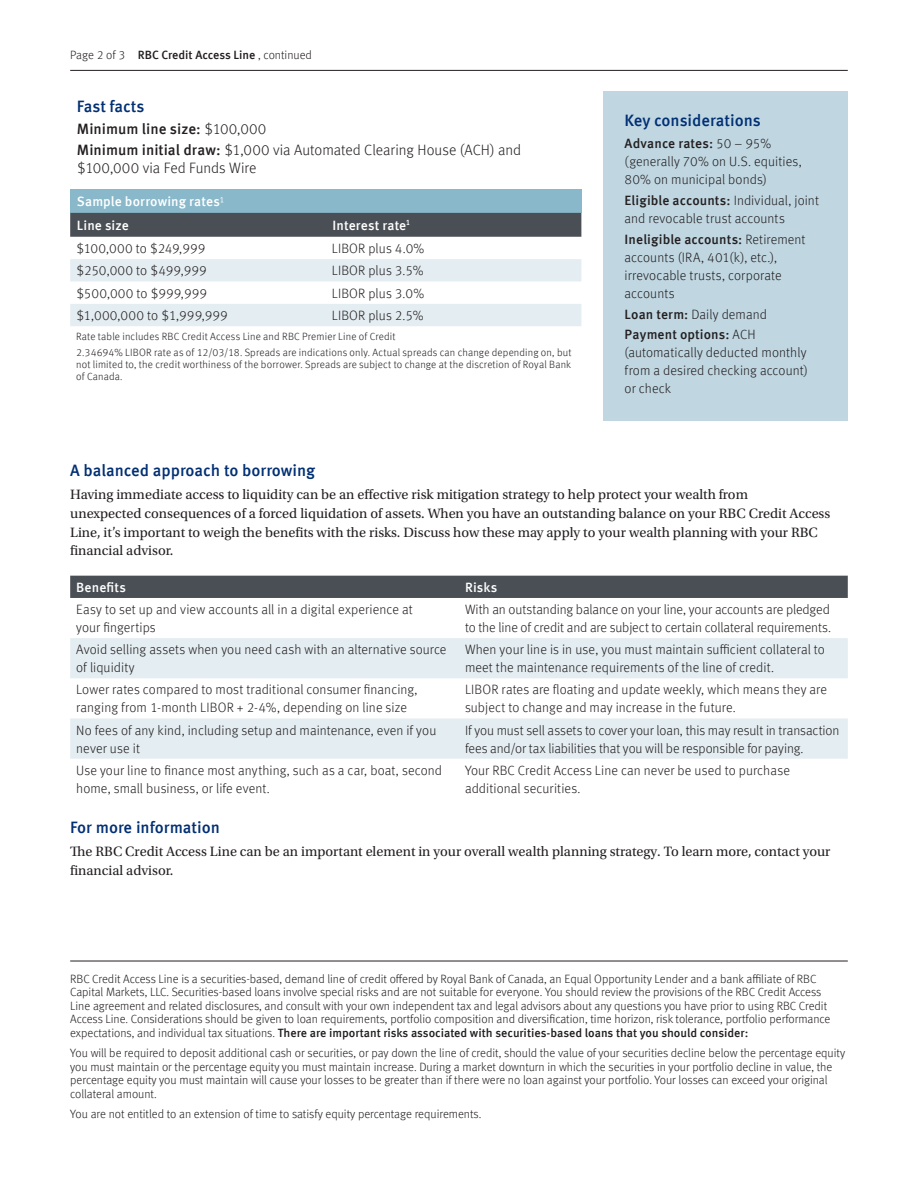
<style>
.page{position:relative;width:918px;height:1188px;background:#fff}
.page>*{position:absolute;margin:0;border:0;box-sizing:border-box;transform-origin:0 0}
.Text_Headline{font:500 16.5px "Meta Offc";color:#002f73}
.T_G_C_List{font:300 15px/18px "Meta Offc";letter-spacing:.005em;color:#231f20}
.T_G_C_List-2{font:500 15px "Meta Offc";color:#231f20}
.Body_copy{font:14.25px/18.8px "Utopia Std";color:#231f20}
.Table_Graph_Chart_te{font:300 13.5px/18px "Meta Offc";letter-spacing:.005em;color:#231f20}
.T_G_C_List-3{font:300 13.5px/18px "Meta Offc";letter-spacing:.005em;color:#231f20}
.Table_Header{font:500 13.5px "Meta Offc";letter-spacing:.01em;color:#fff}
.Disclosure_w__rule{font:300 12px/13.5px "Meta Offc";color:#231f20}
.Disclosure_w_out_rul{font:300 12px/13.5px "Meta Offc";color:#231f20}
.t1{font:500 12px "Meta Offc";color:#231f20}
.T_G_C_List-4{font:300 10.5px/12px "Meta Offc";letter-spacing:.015em;color:#231f20;text-align:justify}
.s1{font-weight:300}
.s2{font-weight:500}
</style>
<div class="page">
<hr style="left:70px;top:70px;width:778px;height:1px;background:#231f20">
<div style="left:70px;top:189px;width:511px;height:24px;background:#89b8ca"></div>
<div style="left:70px;top:213px;width:511px;height:24px;background:#4a4f55"></div>
<svg style="left:70px;top:259px;width:511px;height:67px"></svg>
<div style="left:603px;top:92px;width:245px;height:329px;background:#c0d7e2"></div>
<div style="left:70px;top:576px;width:778px;height:22px;background:#4a4f55"></div>
<svg style="left:70px;top:638px;width:778px;height:121px;fill:#e4edf2"></svg>
<hr style="left:70px;top:961px;width:778px;height:1px;background:#231f20">
<p class="t1" style="left:70px;top:48px;width:243px"><span class="s1">Page 2 of 3</span> RBC Credit Access Line <span class="s1">, continued</span></p>
<p class="Text_Headline" style="left:77px;top:96px;width:69px">Fast facts</p>
<p class="T_G_C_List-2" style="left:77px;top:120px;width:191px">Minimum line size: <span class="s1">$100,000</span></p>
<p class="T_G_C_List" style="left:77px;top:141px;width:446px"><span class="s2">Minimum initial draw:</span> $1,000 via Automated Clearing House (ACH) and $100,000 via Fed Funds Wire</p>
<p class="Table_Header" style="left:77px;top:194px;width:148px">Sample borrowing rates<span class="s1">¹</span></p>
<p class="Table_Header" style="left:77px;top:217px;width:53px">Line size</p>
<p class="Table_Header" style="left:333px;top:217px;width:79px">Interest rate<sup>1</sup></p>
<p class="T_G_C_List-3" style="left:76px;top:240px;width:131px">$100,000 to $249,999</p>
<p class="T_G_C_List-3" style="left:332px;top:240px;width:94px">LIBOR plus 4.0%</p>
<p class="T_G_C_List-3" style="left:76px;top:262px;width:132px">$250,000 to $499,999</p>
<p class="T_G_C_List-3" style="left:332px;top:262px;width:93px">LIBOR plus 3.5%</p>
<p class="T_G_C_List-3" style="left:76px;top:284px;width:132px">$500,000 to $999,999</p>
<p class="T_G_C_List-3" style="left:332px;top:284px;width:94px">LIBOR plus 3.0%</p>
<p class="T_G_C_List-3" style="left:76px;top:307px;width:153px">$1,000,000 to $1,999,999</p>
<p class="T_G_C_List-3" style="left:332px;top:307px;width:93px">LIBOR plus 2.5%</p>
<p class="T_G_C_List-4" style="left:76px;top:331px;width:321px">Rate table includes RBC Credit Access Line and RBC Premier Line of Credit</p>
<p class="T_G_C_List-4" style="left:76px;top:346px;width:497px">2.34694% LIBOR rate as of 12/03/18. Spreads are indications only. Actual spreads can change depending on, but not limited to, the credit worthiness of the borrower. Spreads are subject to change at the discretion of Royal Bank of Canada.</p>
<p class="Text_Headline" style="left:625px;top:111px;width:138px">Key considerations</p>
<p class="T_G_C_List-3" style="left:625px;top:135px;width:179px"><span class="s2">Advance rates:</span> 50 – 95% (generally 70% on U.S. equities,<br>80% on municipal bonds)</p>
<p class="T_G_C_List-3" style="left:625px;top:192px;width:196px"><span class="s2">Eligible accounts:</span> Individual, joint and revocable trust accounts</p>
<p class="T_G_C_List-3" style="left:625px;top:231px;width:182px"><span class="s2">Ineligible accounts:</span> Retirement accounts (IRA, 401(k), etc.), irrevocable trusts, corporate accounts</p>
<p class="T_G_C_List-3" style="left:625px;top:305px;width:144px"><span class="s2">Loan term:</span> Daily demand</p>
<p class="T_G_C_List-3" style="left:625px;top:326px;width:185px"><span class="s2">Payment options:</span> ACH (automatically deducted monthly from a desired checking account) or check</p>
<p class="Text_Headline" style="left:70px;top:461px;width:247px">A balanced approach to borrowing</p>
<p class="Body_copy" style="left:70px;top:485px;width:762px">Having immediate access to liquidity can be an effective risk mitigation strategy to help protect your wealth from<br>unexpected consequences of a forced liquidation of assets. When you have an outstanding balance on your RBC Credit Access Line, it’s important to weigh the benefits with the risks. Discuss how these may apply to your wealth planning with your RBC financial advisor.</p>
<p class="Table_Header" style="left:76px;top:579px;width:51px">Benefits</p>
<p class="Table_Header" style="left:465px;top:579px;width:34px">Risks</p>
<p class="Table_Graph_Chart_te" style="left:76px;top:601px;width:338px">Easy to set up and view accounts all in a digital experience at your fingertips</p>
<p class="Table_Graph_Chart_te" style="left:465px;top:601px;width:368px">With an outstanding balance on your line, your accounts are pledged to the line of credit and are subject to certain collateral requirements.</p>
<p class="Table_Graph_Chart_te" style="left:76px;top:641px;width:372px">Avoid selling assets when you need cash with an alternative source of liquidity</p>
<p class="Table_Graph_Chart_te" style="left:465px;top:641px;width:361px">When your line is in use, you must maintain sufficient collateral to meet the maintenance requirements of the line of credit.</p>
<p class="Table_Graph_Chart_te" style="left:76px;top:681px;width:343px">Lower rates compared to most traditional consumer financing, ranging from 1-month LIBOR + 2-4%, depending on line size</p>
<p class="Table_Graph_Chart_te" style="left:465px;top:681px;width:363px">LIBOR rates are floating and update weekly, which means they are subject to change and may increase in the future.</p>
<p class="Table_Graph_Chart_te" style="left:76px;top:721px;width:362px">No fees of any kind, including setup and maintenance, even if you never use it</p>
<p class="Table_Graph_Chart_te" style="left:465px;top:721px;width:376px">If you must sell assets to cover your loan, this may result in transaction fees and/or tax liabilities that you will be responsible for paying.</p>
<p class="Table_Graph_Chart_te" style="left:76px;top:762px;width:367px">Use your line to finance most anything, such as a car, boat, second home, small business, or life event.</p>
<p class="Table_Graph_Chart_te" style="left:465px;top:762px;width:326px">Your RBC Credit Access Line can never be used to purchase additional securities.</p>
<p class="Text_Headline" style="left:70px;top:817px;width:151px">For more information</p>
<p class="Body_copy" style="left:70px;top:842px;width:762px">The RBC Credit Access Line can be an important element in your overall wealth planning strategy. To learn more, contact your financial advisor.</p>
<p class="Disclosure_w__rule" style="left:70px;top:972px;width:762px">RBC Credit Access Line is a securities-based, demand line of credit offered by Royal Bank of Canada, an Equal Opportunity Lender and a bank affiliate of RBC Capital Markets, LLC. Securities-based loans involve special risks and are not suitable for everyone. You should review the provisions of the RBC Credit Access Line agreement and related disclosures, and consult with your own independent tax and legal advisors about any questions you have prior to using RBC Credit Access Line. Considerations should be given to loan requirements, portfolio composition and diversification, time horizon, risk tolerance, portfolio performance expectations, and individual tax situations. <span class="s2">There are important risks associated with securities-based loans that you should consider:</span></p>
<p class="Disclosure_w_out_rul" style="left:70px;top:1046px;width:777px">You will be required to deposit additional cash or securities, or pay down the line of credit, should the value of your securities decline below the percentage equity you must maintain or the percentage equity you must maintain increase. During a market downturn in which the securities in your portfolio decline in value, the percentage equity you must maintain will cause your losses to be greater than if there were no loan against your portfolio. Your losses can exceed your original collateral amount.</p>
<p class="Disclosure_w_out_rul" style="left:70px;top:1107px;width:413px">You are not entitled to an extension of time to satisfy equity percentage requirements.</p>
</div>
